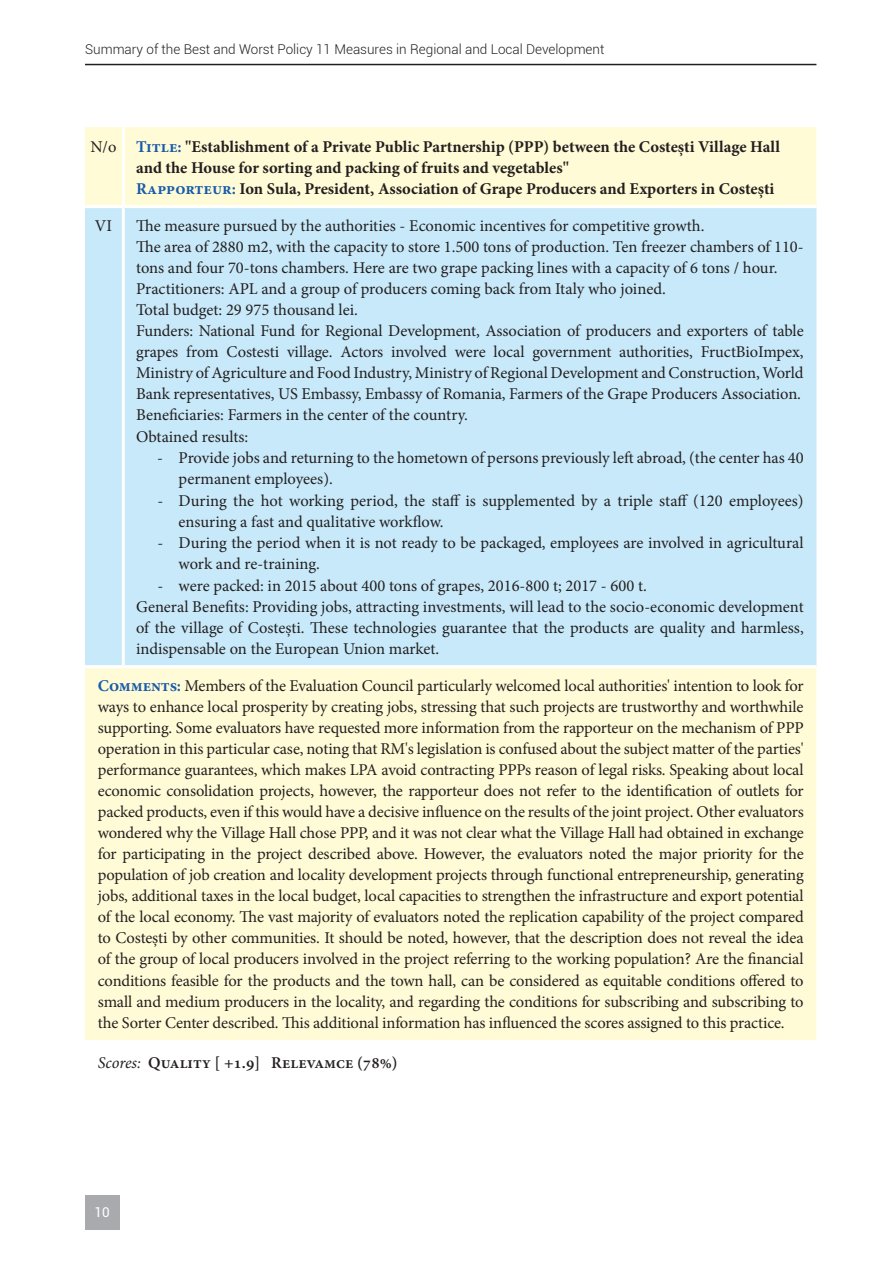
<style>
.page{position:relative;width:893px;height:1263px;background:#fff}
.page>*{position:absolute;margin:0;border:0;box-sizing:border-box;transform-origin:0 0}
.t1{font:16.5px/21px "Minion Pro";letter-spacing:-.005em;color:#231f20}
.t2{font:700 16.5px/21px "Minion Pro";color:#231f20}
.t3{font:600 16.5px "Minion Pro";color:#231f20}
.t4{font:300 13.5px "Roboto";color:#231f20}
.t5{font:13.5px "Roboto";color:#fff}
.s1{font-weight:400}
.s2{color:#185baa}
.s3{font-weight:700;color:#185baa}
.s4{font-weight:400;font-style:italic}
</style>
<div class="page">
<div style="left:85px;top:1195px;width:34px;height:34px;background:#a8aaad"></div>
<hr style="left:85px;top:64px;width:731px;height:1px;background:#231f20">
<div style="left:85px;top:127px;width:731px;height:913px;background:#fffbd6"></div>
<div style="left:85px;top:208px;width:731px;height:457px;background:#c7e9f9"></div>
<hr style="left:122px;top:127px;width:3px;height:78px;background:#fff">
<hr style="left:85px;top:205px;width:38px;height:3px;background:#fff">
<hr style="left:123px;top:205px;width:693px;height:3px;background:#fff">
<hr style="left:122px;top:208px;width:3px;height:457px;background:#fff">
<hr style="left:85px;top:665px;width:38px;height:3px;background:#fff">
<hr style="left:123px;top:665px;width:693px;height:3px;background:#fff">
<p class="t4" style="left:85px;top:40px;width:521px">Summary of the Best and Worst Policy 11 Measures in Regional and Local Development</p>
<p class="t2" style="left:136px;top:136px;width:645px;text-indent:-46px"><span class="s1">N/o</span> <span class="s2">Title:</span> "Establishment of a Private Public Partnership (PPP) between the Costești Village Hall and the House for sorting and packing of fruits and vegetables"<br><span class="s2">Rapporteur:</span> Ion Sula, President, Association of Grape Producers and Exporters in Costești</p>
<p class="t1" style="left:95px;top:216px;width:19px">VI</p>
<p class="t1" style="left:136px;top:216px;width:669px">The measure pursued by the authorities - Economic incentives for competitive growth.<br>The area of 2880 m2, with the capacity to store 1.500 tons of production. Ten freezer chambers of 110- tons and four 70-tons chambers. Here are two grape packing lines with a capacity of 6 tons / hour.<br>Practitioners: APL and a group of producers coming back from Italy who joined.<br>Total budget: 29 975 thousand lei.<br>Funders: National Fund for Regional Development, Association of producers and exporters of table grapes from Costesti village. Actors involved were local government authorities, FructBioImpex, Ministry of Agriculture and Food Industry, Ministry of Regional Development and Construction, World Bank representatives, US Embassy, Embassy of Romania, Farmers of the Grape Producers Association.<br>Beneficiaries: Farmers in the center of the country.<br>Obtained results:</p>
<p class="t1" style="left:179px;top:447px;width:627px;text-indent:-21px">- Provide jobs and returning to the hometown of persons previously left abroad, (the center has 40 permanent employees).</p>
<p class="t1" style="left:179px;top:490px;width:626px;text-indent:-21px">- During the hot working period, the staff is supplemented by a triple staff (120 employees) ensuring a fast and qualitative workflow.</p>
<p class="t1" style="left:179px;top:533px;width:627px;text-indent:-21px">- During the period when it is not ready to be packaged, employees are involved in agricultural work and re-training.</p>
<p class="t1" style="left:136px;top:575px;width:669px;text-indent:21px">- were packed: in 2015 about 400 tons of grapes, 2016-800 t; 2017 - 600 t.<br>General Benefits: Providing jobs, attracting investments, will lead to the socio-economic development of the village of Costești. These technologies guarantee that the products are quality and harmless, indispensable on the European Union market.</p>
<p class="t1" style="left:98px;top:676px;width:707px;text-align:justify"><span class="s3">Comments:</span> Members of the Evaluation Council particularly welcomed local authorities' intention to look for ways to enhance local prosperity by creating jobs, stressing that such projects are trustworthy and worthwhile supporting. Some evaluators have requested more information from the rapporteur on the mechanism of PPP operation in this particular case, noting that RM's legislation is confused about the subject matter of the parties' performance guarantees, which makes LPA avoid contracting PPPs reason of legal risks. Speaking about local economic consolidation projects, however, the rapporteur does not refer to the identification of outlets for packed products, even if this would have a decisive influence on the results of the joint project. Other evaluators wondered why the Village Hall chose PPP, and it was not clear what the Village Hall had obtained in exchange for participating in the project described above. However, the evaluators noted the major priority for the population of job creation and locality development projects through functional entrepreneurship, generating jobs, additional taxes in the local budget, local capacities to strengthen the infrastructure and export potential of the local economy. The vast majority of evaluators noted the replication capability of the project compared to Costești by other communities. It should be noted, however, that the description does not reveal the idea of the group of local producers involved in the project referring to the working population? Are the financial conditions feasible for the products and the town hall, can be considered as equitable conditions offered to small and medium producers in the locality, and regarding the conditions for subscribing and subscribing to the Sorter Center described. This additional information has influenced the scores assigned to this practice.</p>
<p class="t3" style="left:98px;top:1051px;width:301px"><span class="s4">Scores:</span> Quality [ +1.9] Relevamce (78%)</p>
<p class="t5" style="left:95px;top:1202px;width:17px">10</p>
</div>
